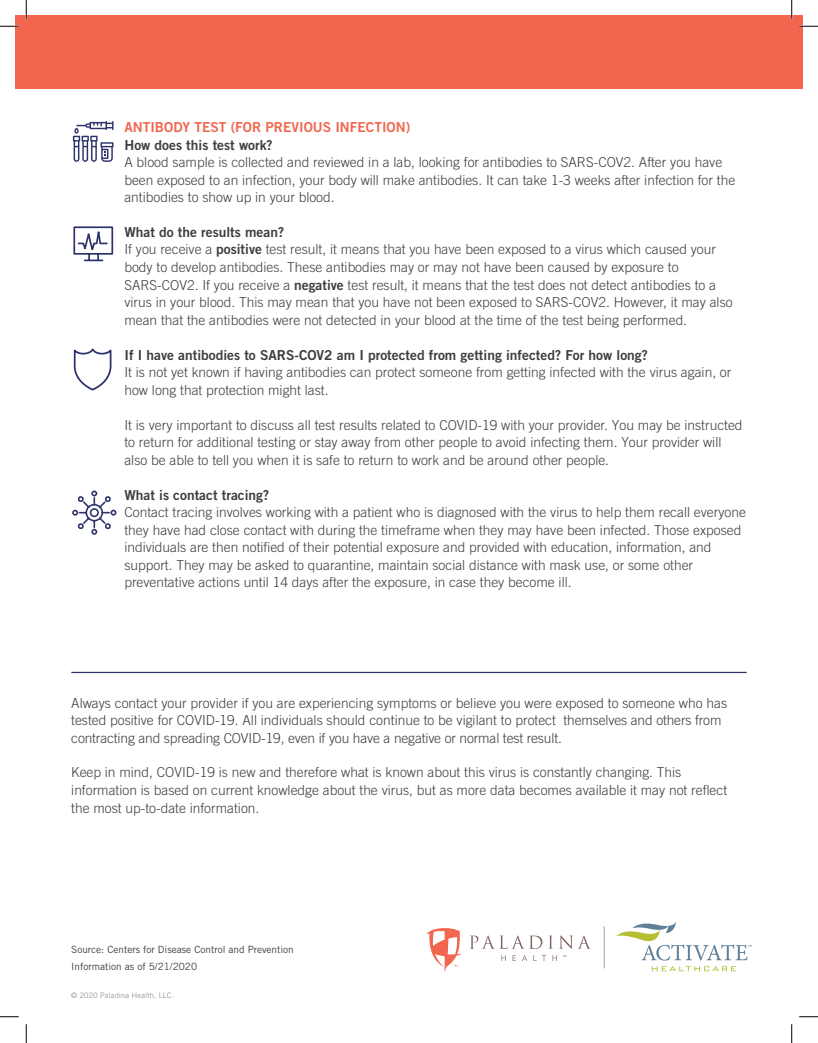
<style>
.page{position:relative;width:818px;height:1043px;background:#fff}
.page>*{position:absolute;margin:0;border:0;box-sizing:border-box;transform-origin:0 0}
.t1{font:300 13.75px/17.6px "Trade Gothic LT Std";color:#3e3e3f}
.t2{font:13.75px "Trade Gothic LT Std Bd 2";color:#3e3e3f}
.t3{font:13.75px "Trade Gothic LT Std Bd 2";color:#f2664f}
.t4{font:10px/17.5px "Trade Gothic LT Std";color:#3e3e3f}
.t5{font:300 7.5px "Trade Gothic LT Std";letter-spacing:.04em;color:#808285}
.s1{font-family:"Trade Gothic LT Std Bd 2";font-weight:400}
</style>
<div class="page">
<svg style="left:72px;top:490px;width:45px;height:45px"></svg>
<svg style="left:73px;top:121px;width:40px;height:41px"></svg>
<svg style="left:73px;top:226px;width:41px;height:36px"></svg>
<hr style="left:71px;top:672px;width:675px;height:1px;background:#2c3369">
<div style="left:15px;top:15px;width:787px;height:73px;background:#f2664f"></div>
<svg style="left:73px;top:348px;width:39px;height:43px"></svg>
<svg style="left:426px;top:928px;width:36px;height:43px"></svg>
<svg style="left:470px;top:935px;width:119px;height:13px"></svg>
<svg style="left:501px;top:955px;width:65px;height:5px"></svg>
<svg style="left:651px;top:966px;width:85px;height:5px"></svg>
<svg style="left:616px;top:922px;width:135px;height:38px"></svg>
<hr style="left:603px;top:926px;width:2px;height:42px;background:#bcbdc0">
<svg style="left:0;top:25px;width:19px;height:2px"></svg>
<svg style="left:799px;top:25px;width:19px;height:2px"></svg>
<svg style="left:0;top:1016px;width:19px;height:1px"></svg>
<svg style="left:799px;top:1016px;width:19px;height:1px"></svg>
<svg style="left:25px;top:0;width:2px;height:19px"></svg>
<svg style="left:25px;top:1024px;width:2px;height:18px"></svg>
<svg style="left:791px;top:0;width:1px;height:19px"></svg>
<svg style="left:791px;top:1024px;width:1px;height:18px"></svg>
<p class="t3" style="left:124px;top:119px;width:287px">ANTIBODY TEST (FOR PREVIOUS INFECTION)</p>
<p class="t2" style="left:124px;top:136px;width:150px">How does this test work?</p>
<p class="t1" style="left:124px;top:153px;width:612px">A blood sample is collected and reviewed in a lab, looking for antibodies to SARS-COV2. After you have been exposed to an infection, your body will make antibodies. It can take 1-3 weeks after infection for the antibodies to show up in your blood.</p>
<p class="t2" style="left:124px;top:224px;width:161px">What do the results mean?</p>
<p class="t1" style="left:124px;top:240px;width:609px">If you receive a <span class="s1">positive</span> test result, it means that you have been exposed to a virus which caused your body to develop antibodies. These antibodies may or may not have been caused by exposure to SARS-COV2. If you receive a <span class="s1">negative</span> test result, it means that the test does not detect antibodies to a virus in your blood. This may mean that you have not been exposed to SARS-COV2. However, it may also mean that the antibodies were not detected in your blood at the time of the test being performed.</p>
<p class="t2" style="left:124px;top:346px;width:525px">If I have antibodies to SARS-COV2 am I protected from getting infected? For how long?</p>
<p class="t1" style="left:124px;top:363px;width:608px">It is not yet known if having antibodies can protect someone from getting infected with the virus again, or how long that protection might last.</p>
<p class="t1" style="left:124px;top:416px;width:619px">It is very important to discuss all test results related to COVID-19 with your provider. You may be instructed to return for additional testing or stay away from other people to avoid infecting them. Your provider will also be able to tell you when it is safe to return to work and be around other people.</p>
<p class="t2" style="left:124px;top:486px;width:146px">What is contact tracing?</p>
<p class="t1" style="left:124px;top:503px;width:623px">Contact tracing involves working with a patient who is diagnosed with the virus to help them recall everyone they have had close contact with during the timeframe when they may have been infected. Those exposed individuals are then notified of their potential exposure and provided with education, information, and support. They may be asked to quarantine, maintain social distance with mask use, or some other preventative actions until 14 days after the exposure, in case they become ill.</p>
<p class="t1" style="left:71px;top:694px;width:657px">Always contact your provider if you are experiencing symptoms or believe you were exposed to someone who has tested positive for COVID-19. All individuals should continue to be vigilant to protect themselves and others from contracting and spreading COVID-19, even if you have a negative or normal test result.</p>
<p class="t1" style="left:71px;top:763px;width:657px;line-height:18px">Keep in mind, COVID-19 is new and therefore what is known about this virus is constantly changing. This information is based on current knowledge about the virus, but as more data becomes available it may not reflect the most up-to-date information.</p>
<p class="t4" style="left:71px;top:940px;width:224px">Source: Centers for Disease Control and Prevention<br>Information as of 5/21/2020</p>
<p class="t5" style="left:71px;top:990px;width:104px">© 2020 Paladina Health, LLC.</p>
</div>
